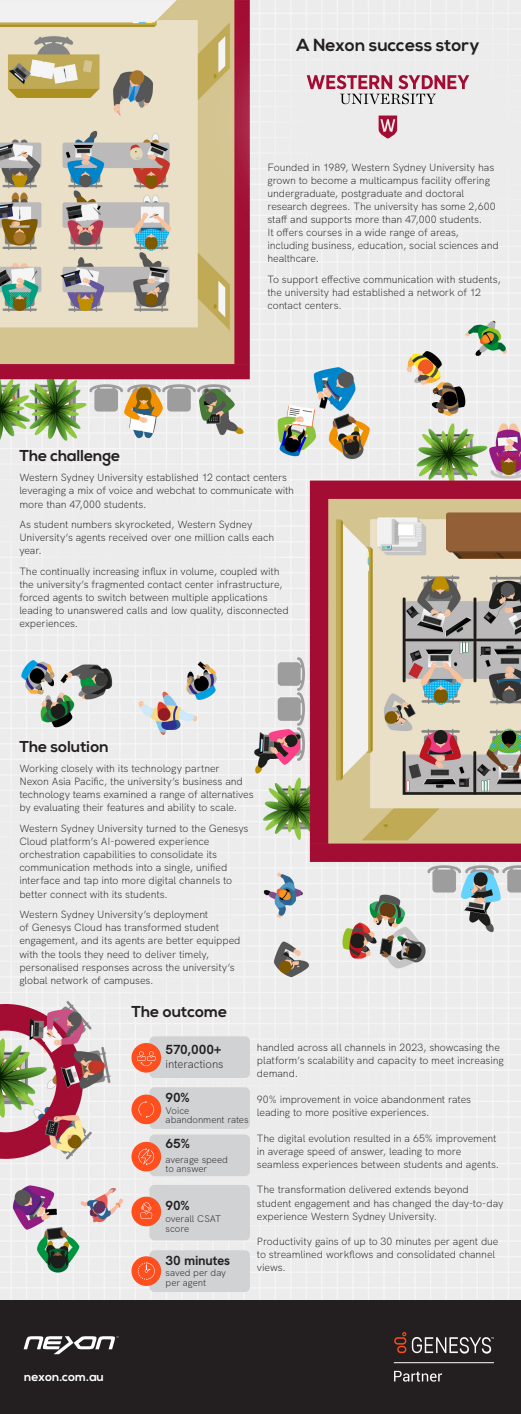
<style>
.page{position:relative;width:521px;height:1414px;background:#fff}
.page>*{position:absolute;margin:0;border:0;box-sizing:border-box;transform-origin:0 0}
.t1{font:700 17.5px "Nexa";color:#231f20}
.t2{font:700 15.75px "Nexa";color:#231f20}
.P1{font:700 13.12px "HK Grotesk";letter-spacing:-.01em;color:#231f20}
.t3{font:700 12.25px "Nexa";color:#fff}
.P1-2{font:300 11.38px "HK Grotesk";letter-spacing:-.01em;color:#231f20}
.P1-3{font:300 10.5px/13.1px "HK Grotesk";letter-spacing:-.01em;color:#231f20}
.Paragraph_Style_1_1{font:300 10.5px/13.1px "HK Grotesk";letter-spacing:-.01em;color:#231f20}
.P1-4{font:300 9.62px/9.6px "HK Grotesk";letter-spacing:-.005em;color:#231f20}
</style>
<div class="page">
<img style="left:0;top:0;width:521px;height:1301px">
<div style="left:149px;top:1036px;width:101px;height:42px;background:#d1d2d4;border-radius:5px"></div>
<div style="left:149px;top:1134px;width:101px;height:42px;background:#d1d2d4;border-radius:5px"></div>
<div style="left:149px;top:1185px;width:101px;height:55px;background:#d1d2d4;border-radius:5px"></div>
<div style="left:149px;top:1250px;width:101px;height:42px;background:#d1d2d4;border-radius:5px"></div>
<svg style="left:307px;top:75px;width:162px;height:29px;background:#cda9b2"></svg>
<svg style="left:379px;top:116px;width:18px;height:23px"></svg>
<div style="left:131px;top:1043px;width:30px;height:29px;background:#ff4f1f;border-radius:50%"></div>
<svg style="left:137px;top:1051px;width:19px;height:15px"></svg>
<div style="left:131px;top:1142px;width:30px;height:29px;background:#ff4f1f;border-radius:50%"></div>
<svg style="left:139px;top:1148px;width:15px;height:17px"></svg>
<div style="left:131px;top:1197px;width:30px;height:29px;background:#ff4f1f;border-radius:50%"></div>
<svg style="left:140px;top:1202px;width:12px;height:17px"></svg>
<div style="left:131px;top:1256px;width:30px;height:30px;background:#ff4f1f;border-radius:50%"></div>
<svg style="left:138px;top:1262px;width:17px;height:18px"></svg>
<div style="left:0;top:1301px;width:521px;height:113px;background:#231f20"></div>
<hr style="left:394px;top:1362px;width:100px;height:1px;background:#fff">
<svg style="left:394px;top:1371px;width:48px;height:10px"></svg>
<svg style="left:394px;top:1332px;width:12px;height:21px"></svg>
<svg style="left:412px;top:1337px;width:82px;height:16px"></svg>
<svg style="left:24px;top:1336px;width:94px;height:18px"></svg>
<div style="left:149px;top:1087px;width:101px;height:42px;background:#d1d2d4;border-radius:5px"></div>
<div style="left:131px;top:1094px;width:30px;height:30px;background:#ff4f1f;border-radius:50%"></div>
<svg style="left:139px;top:1100px;width:15px;height:18px"></svg>
<h1 class="t1" style="left:296px;top:35px;width:184px">A Nexon success story</h1>
<h1 class="t2" style="left:19px;top:446px;width:103px">The challenge</h1>
<p class="P1-3" style="left:267px;top:159px;width:233px">Founded in 1989, Western Sydney University has grown to become a multicampus facility offering undergraduate, postgraduate and doctoral research degrees. The university has some 2,600 staff and supports more than 47,000 students.<br>It offers courses in a wide range of areas, including business, education, social sciences and healthcare.</p>
<p class="P1-3" style="left:267px;top:272px;width:235px">To support effective communication with students, the university had established a network of 12 contact centers.</p>
<p class="P1-3" style="left:19px;top:470px;width:276px">Western Sydney University established 12 contact centers leveraging a mix of voice and webchat to communicate with more than 47,000 students.</p>
<p class="P1-3" style="left:19px;top:517px;width:256px">As student numbers skyrocketed, Western Sydney<br>University’s agents received over one million calls each year.</p>
<p class="P1-3" style="left:19px;top:564px;width:271px">The continually increasing influx in volume, coupled with the university’s fragmented contact center infrastructure, forced agents to switch between multiple applications leading to unanswered calls and low quality, disconnected experiences.</p>
<h1 class="t2" style="left:19px;top:737px;width:91px">The solution</h1>
<p class="P1-3" style="left:19px;top:761px;width:236px">Working closely with its technology partner<br>Nexon Asia Pacific, the university’s business and technology teams examined a range of alternatives by evaluating their features and ability to scale.</p>
<p class="P1-3" style="left:19px;top:821px;width:231px">Western Sydney University turned to the Genesys Cloud platform’s AI-powered experience orchestration capabilities to consolidate its communication methods into a single, unified interface and tap into more digital channels to better connect with its students.</p>
<p class="P1-3" style="left:19px;top:907px;width:223px">Western Sydney University’s deployment<br>of Genesys Cloud has transformed student engagement, and its agents are better equipped with the tools they need to deliver timely, personalised responses across the university’s global network of campuses.</p>
<h1 class="t2" style="left:131px;top:1002px;width:97px">The outcome</h1>
<p class="P1" style="left:166px;top:1039px;width:58px">570,000+</p>
<p class="P1-2" style="left:166px;top:1055px;width:59px">interactions</p>
<p class="P1" style="left:166px;top:1087px;width:26px">90%</p>
<p class="P1-4" style="left:166px;top:1105px;width:84px">Voice abandonment rates</p>
<p class="P1-4" style="left:166px;top:1154px;width:64px">average speed to answer</p>
<p class="P1" style="left:166px;top:1134px;width:26px">65%</p>
<p class="P1" style="left:166px;top:1195px;width:26px">90%</p>
<p class="P1-4" style="left:166px;top:1213px;width:57px">overall CSAT score</p>
<p class="P1" style="left:166px;top:1250px;width:66px">30 minutes</p>
<p class="P1-4" style="left:166px;top:1267px;width:62px">saved per day per agent</p>
<p class="Paragraph_Style_1_1" style="left:257px;top:1040px;width:248px">handled across all channels in 2023, showcasing the platform’s scalability and capacity to meet increasing demand.</p>
<p class="Paragraph_Style_1_1" style="left:257px;top:1092px;width:216px">90% improvement in voice abandonment rates leading to more positive experiences.</p>
<p class="Paragraph_Style_1_1" style="left:257px;top:1130px;width:244px">The digital evolution resulted in a 65% improvement in average speed of answer, leading to more seamless experiences between students and agents.</p>
<p class="Paragraph_Style_1_1" style="left:257px;top:1182px;width:248px">The transformation delivered extends beyond student engagement and has changed the day-to-day experience Western Sydney University.</p>
<p class="Paragraph_Style_1_1" style="left:257px;top:1234px;width:243px">Productivity gains of up to 30 minutes per agent due to streamlined workflows and consolidated channel views.</p>
<h1 class="t3" style="left:24px;top:1370px;width:81px">nexon.com.au</h1>
</div>
